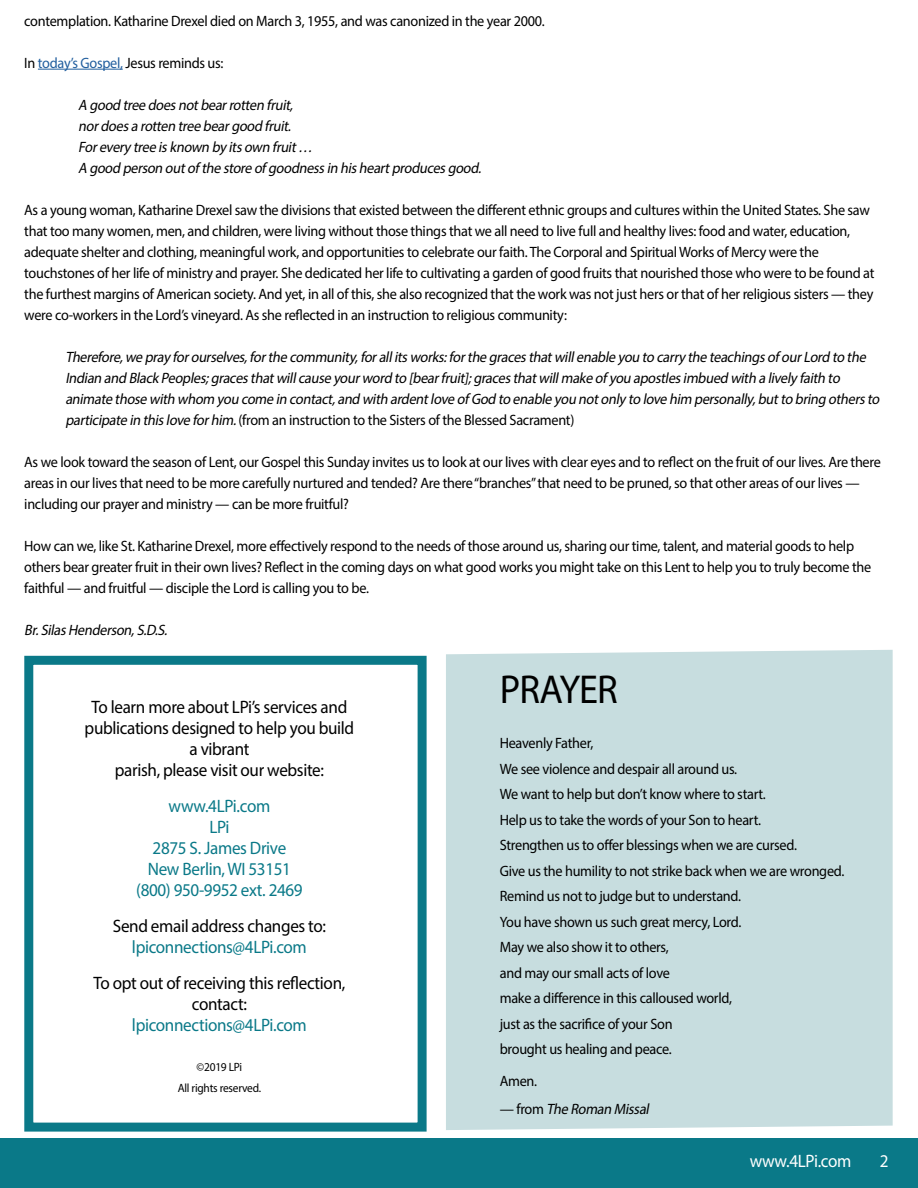
<style>
.page{position:relative;width:918px;height:1188px;background:#fff}
.page>*{position:absolute;margin:0;border:0;box-sizing:border-box;transform-origin:0 0}
.t1{font:40.5px "Myriad Pro";letter-spacing:-.02em;color:#000;scale:.95 1}
.t2{font:18px/21px "Myriad Pro";letter-spacing:-.02em;color:#000;text-align:center;scale:.95 1}
.t3{font:18px/21px "Myriad Pro";letter-spacing:-.02em;color:#0a7988;text-align:center;scale:.95 1}
.t4{font:18px "Myriad Pro";letter-spacing:-.02em;color:#fff;scale:.95 1}
.t5{font:15px/25.5px "Myriad Pro";letter-spacing:-.02em;color:#000;scale:.95 1}
.t6{font:italic 15px/21px "Myriad Pro";letter-spacing:-.025em;color:#000;scale:.95 1}
.t7{font:12px/21px "Myriad Pro";letter-spacing:-.02em;color:#000;text-align:center;scale:.95 1}
.s1{color:#215e9e}
.s2{font-style:normal}
</style>
<div class="page">
<hr style="left:38px;top:69px;width:85px;height:1px;background:#215e9e">
<div style="left:446px;top:650px;width:447px;height:480px;background:#c7dddf"></div>
<div style="left:24px;top:656px;width:403px;height:476px;border:9px solid #0a7988"></div>
<div style="left:0;top:1138px;width:918px;height:50px;background:#0a7988"></div>
<p class="t5" style="left:24px;top:8px;width:549px">contemplation. Katharine Drexel died on March 3, 1955, and was canonized in the year 2000.</p>
<p class="t5" style="left:24px;top:50px;width:211px">In <span class="s1">today’s Gospel,</span> Jesus reminds us:</p>
<p class="t6" style="left:78px;top:94px;width:429px">A good tree doesnotbearrotten fruit,<br>nordoesa rotten tree beargood fruit.<br>Foreverytree isknown byitsown fruit…<br>A good person outof the store of goodnessin hisheartproducesgood.</p>
<p class="t5" style="left:24px;top:199px;width:896px;line-height:21px">As a young woman, Katharine Drexel saw the divisions that existed between the different ethnic groups and cultures within the United States. She saw that too many women, men, and children, were living without those things that we all need to live full and healthy lives: food and water, education, adequate shelter and clothing, meaningful work, and opportunities to celebrate our faith. The Corporal and Spiritual Works of Mercy were the touchstones of her life of ministry and prayer. She dedicated her life to cultivating a garden of good fruits that nourished those who were to be found at the furthest margins of American society. And yet, in all of this, she also recognized that the work was not just hers or that of her religious sisters — they were co-workers in the Lord’s vineyard. As she reflected in an instruction to religious community:</p>
<p class="t6" style="left:65px;top:346px;width:862px">Therefore,we prayforourselves,forthe community,forallitsworks:forthe gracesthatwillenable you to carrythe teachingsof ourLord to the Indian and BlackPeoples;gracesthatwillcause yourword to [bearfruit];gracesthatwillmake of you apostlesimbued with a livelyfaith to animate those with whom you come in contact,and with ardentlove of God to enable you notonlyto love him personally,butto bring othersto participate in thislove forhim.<span class="s2">(from an instruction to the Sisters of the Blessed Sacrament)</span></p>
<p class="t5" style="left:24px;top:451px;width:903px;line-height:21px">As we look toward the season of Lent, our Gospel this Sunday invites us to look at our lives with clear eyes and to reflect on the fruit of our lives. Are there areas in our lives that need to be more carefully nurtured and tended? Are there “branches” that need to be pruned, so that other areas of our lives — including our prayer and ministry — can be more fruitful?</p>
<p class="t5" style="left:24px;top:535px;width:893px;line-height:21px">How can we, like St. Katharine Drexel, more effectively respond to the needs of those around us, sharing our time, talent, and material goods to help others bear greater fruit in their own lives? Reflect in the coming days on what good works you might take on this Lent to help you to truly become the faithful — and fruitful — disciple the Lord is calling you to be.</p>
<p class="t6" style="left:24px;top:619px;width:155px">Br.SilasHenderson,S.D.S.</p>
<h1 class="t1" style="left:500px;top:665px;width:126px">PRAYER</h1>
<p class="t5" style="left:500px;top:730px;width:364px">Heavenly Father,<br>We see violence and despair all around us.<br>We want to help but don’t know where to start.<br>Help us to take the words of your Son to heart.<br>Strengthen us to offer blessings when we are cursed.<br>Give us the humility to not strike back when we are wronged.<br>Remind us not to judge but to understand.<br>You have shown us such great mercy, Lord.<br>May we also show it to others,<br>and may our small acts of love<br>make a difference in this calloused world,<br>just as the sacrifice of your Son<br>brought us healing and peace.</p>
<p class="t5" style="left:500px;top:1068px;width:41px">Amen.</p>
<p class="t6" style="left:500px;top:1099px;width:162px"><span class="s2">— fr o m</span> The Roman Missal</p>
<p class="t2" style="left:85px;top:696px;width:285px">To learn more about LPi’s services and publications designed to help you build a vibrant<br>parish, please visit our website:</p>
<p class="t3" style="left:136px;top:795px;width:177px">www.4LPi.com<br>LPi<br>2875 S. James Drive<br>New Berlin, WI 53151 (800) 950-9952 ext. 2469</p>
<p class="t2" style="left:113px;top:915px;width:226px">Send email address changes to:</p>
<p class="t3" style="left:132px;top:936px;width:186px">lpiconnections@4LPi.com</p>
<p class="t2" style="left:94px;top:972px;width:267px">To opt out of receiving this reflection, contact:</p>
<p class="t3" style="left:132px;top:1014px;width:186px">lpiconnections@4LPi.com</p>
<p class="t7" style="left:178px;top:1056px;width:89px">©2019 LPi<br>All rights reserved.</p>
<p class="t4" style="left:750px;top:1150px;width:109px">www.4LPi.com</p>
<p class="t4" style="left:880px;top:1150px;width:11px">2</p>
</div>
